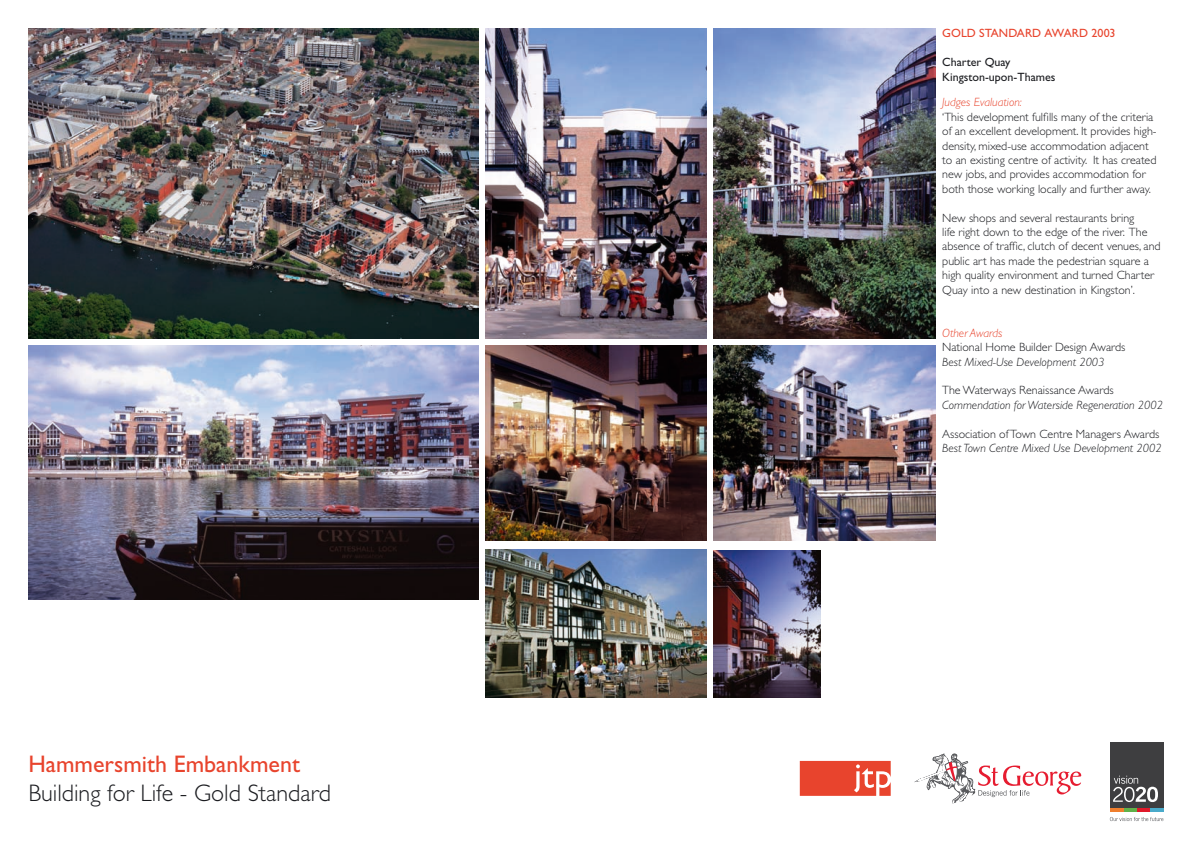
<style>
.page{position:relative;width:1192px;height:842px;background:#fff}
.page>*{position:absolute;margin:0;border:0;box-sizing:border-box;transform-origin:0 0}
.t1{font:300 24px "Gill Sans";color:#1b1c20}
.t2{font:24px "Gill Sans";color:#e8442d}
.t3{font:300 12px/14.4px "Gill Sans";color:#1b1c20}
.t4{font:italic 300 12px "Gill Sans";color:#1b1c20}
.t5{font:12px/14.4px "Gill Sans";color:#1b1c20}
.t6{font:italic 300 12px "Gill Sans";color:#e8442d}
.t7{font:12px "Gill Sans";color:#e8442d}
</style>
<div class="page">
<img style="left:28px;top:28px;width:450px;height:310px">
<img style="left:714px;top:28px;width:221px;height:310px">
<img style="left:485px;top:28px;width:222px;height:310px">
<img style="left:714px;top:345px;width:221px;height:196px">
<img style="left:714px;top:550px;width:107px;height:147px">
<img style="left:28px;top:345px;width:450px;height:254px">
<img style="left:485px;top:345px;width:222px;height:195px">
<img style="left:485px;top:550px;width:222px;height:148px">
<svg style="left:800px;top:761px;width:91px;height:35px;background:#ea5844"></svg>
<svg style="left:915px;top:753px;width:166px;height:50px"></svg>
<div style="left:1110px;top:742px;width:54px;height:70px;background:#3e3e40"></div>
<hr style="left:1150px;top:809px;width:14px;height:3px;background:#49aaca">
<svg style="left:1113px;top:776px;width:45px;height:26px"></svg>
<svg style="left:1110px;top:809px;width:53px;height:12px"></svg>
<h1 class="t2" style="left:28px;top:750px;width:273px">Hammersmith Embankment</h1>
<h1 class="t1" style="left:28px;top:779px;width:304px">Building for Life - Gold Standard</h1>
<p class="t7" style="left:942px;top:26px;width:18px">GOLD</p>
<p class="t7" style="left:979px;top:26px;width:138px">STANDARD AWARD 2003</p>
<p class="t5" style="left:942px;top:55px;width:115px">Charter Quay<br>Kingston-upon-Thames</p>
<p class="t6" style="left:942px;top:96px;width:81px">Judges Evaluation:</p>
<p class="t3" style="left:942px;top:110px;width:216px">‘This development fulfills many of the criteria of an excellent development. It provides high&shy;density, mixed-use accommodation adjacent to an existing centre of activity. It has created new jobs, and provides accommodation for both those working locally and further away.</p>
<p class="t3" style="left:942px;top:210px;width:220px">New shops and several restaurants bring<br>life right down to the edge of the river. The absence of traffic, clutch of decent venues, and public art has made the pedestrian square a high quality environment and turned Charter Quay into a new destination in Kingston’.</p>
<p class="t6" style="left:942px;top:326px;width:62px">Other Awards</p>
<p class="t3" style="left:942px;top:340px;width:185px">National Home Builder Design Awards</p>
<p class="t4" style="left:942px;top:355px;width:164px">Best Mixed-Use Development 2003</p>
<p class="t3" style="left:942px;top:383px;width:173px">The Waterways Renaissance Awards</p>
<p class="t4" style="left:942px;top:398px;width:222px">Commendation for Waterside Regeneration 2002</p>
<p class="t3" style="left:942px;top:426px;width:219px">Association of Town Centre Managers Awards</p>
<p class="t4" style="left:942px;top:441px;width:221px">Best Town Centre Mixed Use Development 2002</p>
</div>
